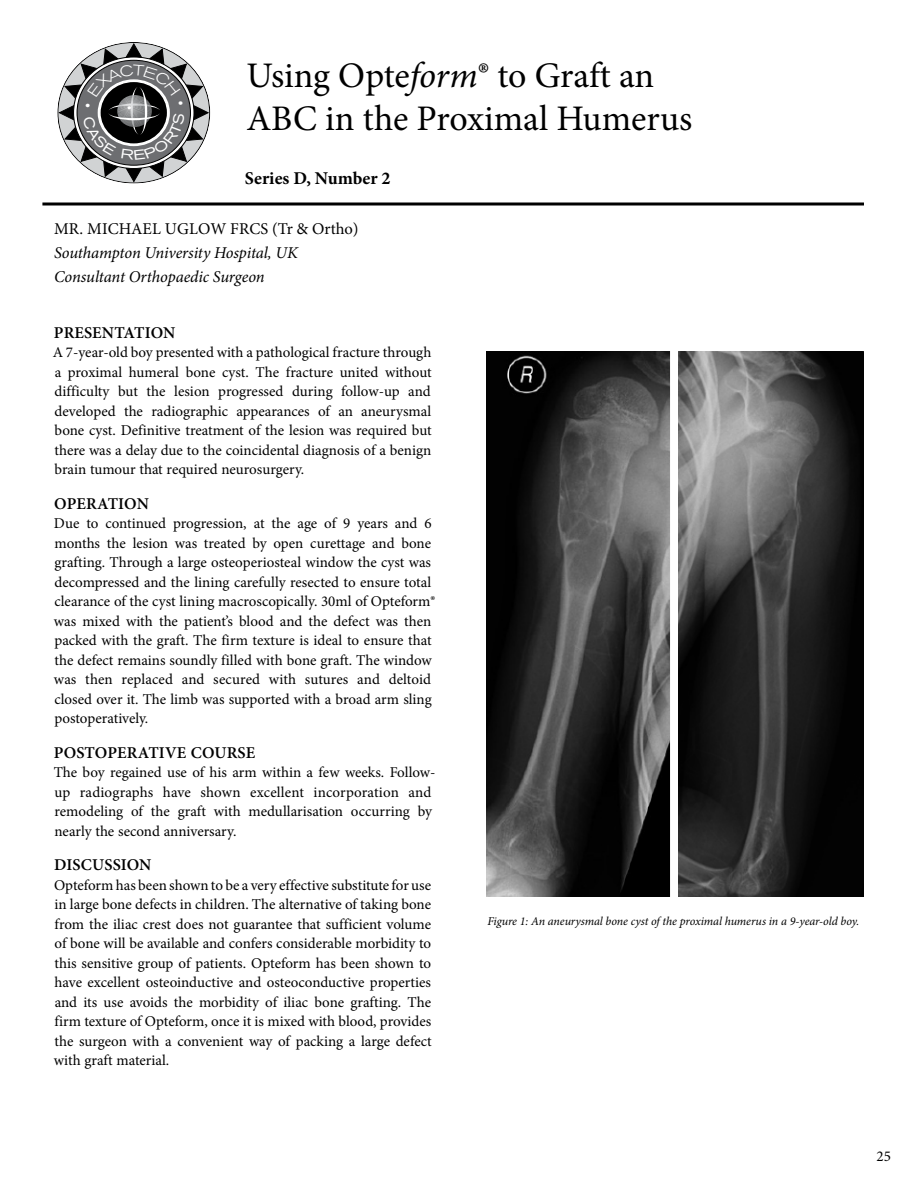
<style>
.page{position:relative;width:918px;height:1188px;background:#fff}
.page>*{position:absolute;margin:0;border:0;box-sizing:border-box;transform-origin:0 0}
.t1{font:36px/43.2px "Minion Pro";letter-spacing:-.005em;color:#000}
.t2{font:30px/43.5px "Minion Pro";letter-spacing:-.005em;color:#000}
.t3{font:700 18px "Minion Pro";color:#000}
.t4{font:italic 16.5px/24px "Minion Pro";letter-spacing:-.01em;color:#000}
.t5{font:600 16.5px "Minion Pro";letter-spacing:.01em;color:#000}
.t6{font:16.5px "Minion Pro";letter-spacing:.01em;color:#000}
.t7{font:15px/19.5px "Minion Pro";color:#000;text-align:justify}
.t8{font:italic 12px "Minion Pro";letter-spacing:-.01em;color:#000}
.s1{font-style:italic}
</style>
<div class="page">
<svg style="left:42px;top:202px;width:822px;height:4px;background:#3f3f3f"></svg>
<img style="left:486px;top:351px;width:185px;height:545px">
<img style="left:679px;top:351px;width:184px;height:545px">
<svg style="left:59px;top:43px;width:150px;height:139px"></svg>
<h1 class="t1" style="left:246px;top:54px;width:447px">Using Opte<span class="s1">form</span>® to Graft an<br>ABC in the Proximal Humerus</h1>
<h2 class="t2" style="left:242px;top:57px;width:373px">Using Opteform<sup>®</sup> to Graft an<br>ABC in the Proximal Humerus</h2>
<p class="t3" style="left:245px;top:165px;width:147px">Series D, Number 2</p>
<p class="t6" style="left:54px;top:217px;width:306px">MR. MICHAEL UGLOW FRCS (Tr &amp; Ortho)</p>
<p class="t4" style="left:54px;top:240px;width:246px">Southampton University Hospital, UK<br>Consultant Orthopaedic Surgeon</p>
<p class="t5" style="left:54px;top:321px;width:123px">PRESENTATION</p>
<p class="t7" style="left:53px;top:343px;width:381px">A 7-year-old boy presented with a pathological fracture through a proximal humeral bone cyst. The fracture united without difficulty but the lesion progressed during follow-up and developed the radiographic appearances of an aneurysmal bone cyst. Definitive treatment of the lesion was required but there was a delay due to the coincidental diagnosis of a benign brain tumour that required neurosurgery.</p>
<p class="t5" style="left:54px;top:492px;width:96px">OPERATION</p>
<p class="t7" style="left:54px;top:514px;width:383px;text-align:left">Due to continued progression, at the age of 9 years and 6 months the lesion was treated by open curettage and bone grafting. Through a large osteoperiosteal window the cyst was decompressed and the lining carefully resected to ensure total clearance of the cyst lining macroscopically. 30ml of Opteform® was mixed with the patient’s blood and the defect was then packed with the graft. The firm texture is ideal to ensure that the defect remains soundly filled with bone graft. The window was then replaced and secured with sutures and deltoid closed over it. The limb was supported with a broad arm sling postoperatively.</p>
<p class="t5" style="left:54px;top:741px;width:203px">POSTOPERATIVE COURSE</p>
<p class="t7" style="left:54px;top:763px;width:383px;text-align:left">The boy regained use of his arm within a few weeks. Follow&shy;up radiographs have shown excellent incorporation and remodeling of the graft with medullarisation occurring by nearly the second anniversary.</p>
<p class="t5" style="left:54px;top:854px;width:99px">DISCUSSION</p>
<p class="t7" style="left:54px;top:875px;width:379px">Opteform has been shown to be a very effective substitute for use in large bone defects in children. The alternative of taking bone from the iliac crest does not guarantee that sufficient volume of bone will be available and confers considerable morbidity to this sensitive group of patients. Opteform has been shown to have excellent osteoinductive and osteoconductive properties and its use avoids the morbidity of iliac bone grafting. The firm texture of Opteform, once it is mixed with blood, provides the surgeon with a convenient way of packing a large defect with graft material.</p>
<p class="t8" style="left:488px;top:913px;width:373px">Figure 1: An aneurysmal bone cyst of the proximal humerus in a 9-year-old boy.</p>
<p class="t7" style="left:877px;top:1147px;width:16px">25</p>
</div>
